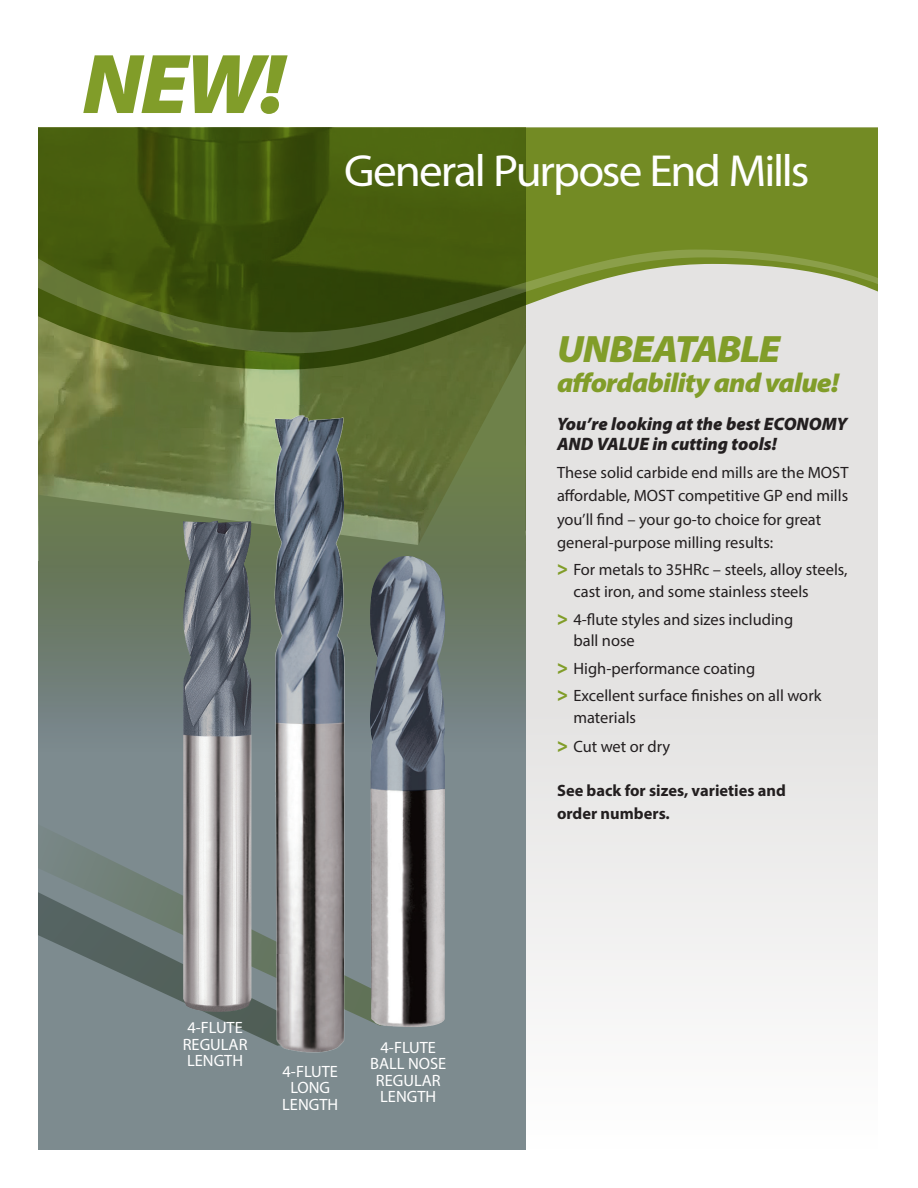
<style>
.page{position:relative;width:918px;height:1188px;background:#fff}
.page>*{position:absolute;margin:0;border:0;box-sizing:border-box;transform-origin:0 0}
.t1{font:italic 900 85.5px "Myriad Pro";color:#819d29;scale:1.05 1}
.t2{font:45.15px "Myriad Pro";letter-spacing:-.04em;color:#fff;scale:1.04 1}
.t3{font:italic 900 38.25px "Myriad Pro";letter-spacing:-.03em;color:#819d29;scale:1.05 1}
.t4{font:italic 900 27.3px "Myriad Pro";letter-spacing:-.03em;color:#819d29;scale:1.04 1}
.t5{font:italic 900 18px/20.5px "Myriad Pro";color:#231f20}
.t6{font:16.35px/23.2px "Myriad Pro";color:#231f20}
.t7{font:16.35px/16.4px "Myriad Pro";color:#fff;text-align:center}
.t8{font:700 16.35px/23.2px "Myriad Pro";color:#231f20}
.s1{font-weight:900;font-size:20.55px;color:#819d29}
</style>
<div class="page">
<div style="left:526px;top:127px;width:352px;height:576px;background:#e4e3e2"></div>
<div style="left:526px;top:701px;width:352px;height:448px;background:linear-gradient(to right,#f1f0f0,#f1f0f0)"></div>
<div style="left:39px;top:562px;width:487px;height:587px;background:#7d8b8f"></div>
<div style="left:39px;top:562px;width:487px;height:190px;background:#788589"></div>
<svg style="left:39px;top:370px;width:487px;height:87px;background:#6c7c40"></svg>
<svg style="left:39px;top:457px;width:487px;height:246px;background:#6d7d5c"></svg>
<svg style="left:39px;top:127px;width:839px;height:243px;background:#5f7422"></svg>
<svg style="left:39px;top:250px;width:839px;height:103px"></svg>
<svg style="left:235px;top:1026px;width:34px;height:16px"></svg>
<svg style="left:39px;top:835px;width:326px;height:191px"></svg>
<img style="left:365px;top:556px;width:85px;height:471px">
<img style="left:178px;top:521px;width:74px;height:491px">
<img style="left:269px;top:404px;width:80px;height:649px">
<h1 class="t1" style="left:82px;top:27px;width:195px">NEW!</h1>
<h2 class="t2" style="left:344px;top:143px;width:449px">General Purpose End Mills</h2>
<h3 class="t3" style="left:557px;top:324px;width:214px">UNBEATABLE</h3>
<h3 class="t4" style="left:557px;top:364px;width:273px">affordability and value!</h3>
<p class="t5" style="left:557px;top:413px;width:292px">You’re looking at the best ECONOMY<br>AND VALUE in cutting tools!</p>
<p class="t6" style="left:557px;top:461px;width:293px">These solid carbide end mills are the MOST affordable, MOST competitive GP end mills you’ll find – your go-to choice for great general-purpose milling results:</p>
<p class="t6" style="left:573px;top:559px;width:276px;line-height:21.9px;text-indent:-16px"><span class="s1">&gt;</span> For metals to 35HRc – steels, alloy steels, cast iron, and some stainless steels</p>
<p class="t6" style="left:573px;top:608px;width:221px;line-height:21.9px;text-indent:-16px"><span class="s1">&gt;</span> 4-flute styles and sizes including ball nose</p>
<p class="t6" style="left:557px;top:654px;width:266px;line-height:27.3px"><span class="s1">&gt;</span> High-performance coating<br><span class="s1">&gt;</span> Excellent surface finishes on all work</p>
<p class="t6" style="left:557px;top:703px;width:115px;line-height:28.8px;text-indent:16px">materials<br><span class="s1">&gt;</span> Cut wet or dry</p>
<p class="t8" style="left:557px;top:778px;width:230px">See back for sizes, varieties and order numbers.</p>
<p class="t7" style="left:183px;top:1019px;width:66px;text-align:left">4-FLUTE<br>REGULAR<br>LENGTH</p>
<p class="t7" style="left:282px;top:1063px;width:58px">4-FLUTE<br>LONG<br>LENGTH</p>
<p class="t7" style="left:370px;top:1039px;width:78px">4-FLUTE<br>BALL NOSE<br>REGULAR<br>LENGTH</p>
</div>
